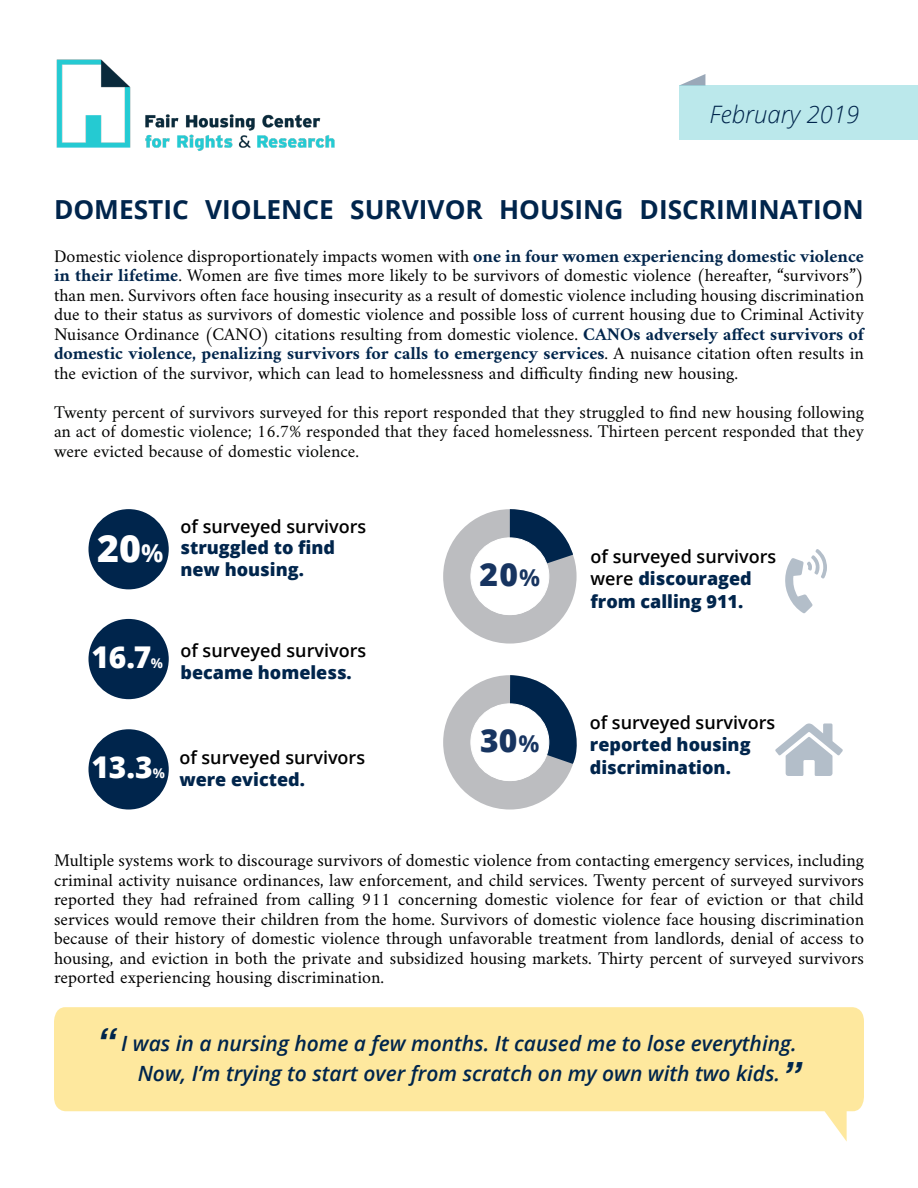
<style>
.page{position:relative;width:918px;height:1188px;background:#fff}
.page>*{position:absolute;margin:0;border:0;box-sizing:border-box;transform-origin:0 0}
.t1{font:800 37.5px "Open Sans";color:#fff}
.t2{font:italic 700 37.5px "Arial";color:#00254c}
.t3{font:italic 700 37.5px "Arial";color:#00274c}
.t4{font:800 31.8px "Open Sans";color:#173460}
.t5{font:800 30px "Open Sans";color:#fff}
.t6{font:700 26.25px "Open Sans";color:#00254c}
.t7{font:italic 300 24px "Open Sans";color:#00254c}
.t8{font:italic 600 21px "Open Sans";color:#00254c}
.t9{font:18px/19.5px "Amiri";color:#000;text-align:justify}
.t10{font:18px/19.5px "Amiri";color:#040503;text-align:justify}
.t11{font:800 18px/22.5px "Open Sans";color:#00254c}
.t12{font:600 18px "Open Sans";color:#000}
.t13{font:700 13.5px "Open Sans";color:#fff}
.s1{font-weight:700;color:#00254c}
.s2{font-weight:700;font-size:24.75px}
.s3{font-weight:700;font-size:23.25px}
.s4{font-weight:600;color:#000}
</style>
<div class="page">
<svg style="left:54px;top:1007px;width:810px;height:135px;fill:#fee89e"></svg>
<div style="left:88px;top:509px;width:81px;height:80px;background:#00254c;border-radius:50%"></div>
<svg style="left:679px;top:74px;width:26px;height:12px"></svg>
<div style="left:679px;top:86px;width:239px;height:54px;background:#bbe8eb"></div>
<img style="left:56px;top:59px;width:279px;height:92px">
<div style="left:88px;top:619px;width:81px;height:80px;background:#00254c;border-radius:50%"></div>
<div style="left:88px;top:729px;width:81px;height:81px;background:#00254c;border-radius:50%"></div>
<svg style="left:457px;top:524px;width:105px;height:105px"></svg>
<div style="left:443px;top:509px;width:134px;height:135px;border:29px solid #bcbdc0;border-radius:50%"></div>
<svg style="left:510px;top:509px;width:63px;height:67px"></svg>
<div style="left:471px;top:538px;width:78px;height:77px;background:#fff;border-radius:50%"></div>
<div style="left:470px;top:537px;width:79px;height:78px;border:1px solid #fff;border-radius:50%"></div>
<svg style="left:457px;top:690px;width:105px;height:105px"></svg>
<div style="left:443px;top:675px;width:134px;height:135px;border:29px solid #bcbdc0;border-radius:50%"></div>
<svg style="left:510px;top:675px;width:67px;height:89px"></svg>
<div style="left:471px;top:704px;width:78px;height:77px;background:#fff;border-radius:50%"></div>
<div style="left:470px;top:703px;width:79px;height:78px;border:1px solid #fff;border-radius:50%"></div>
<p class="t7" style="left:709px;top:98px;width:152px">February 2019</p>
<p class="t6" style="left:54px;top:191px;width:811px">DOMESTIC VIOLENCE SURVIVOR HOUSING DISCRIMINATION</p>
<p class="t9" style="left:54px;top:246px;width:812px">Domestic violence disproportionately impacts women with <span class="s1">one in four women experiencing domestic violence in their lifetime</span>. Women are five times more likely to be survivors of domestic violence (hereafter, “survivors”) than men. Survivors often face housing insecurity as a result of domestic violence including housing discrimination due to their status as survivors of domestic violence and possible loss of current housing due to Criminal Activity Nuisance Ordinance (CANO) citations resulting from domestic violence. <span class="s1">CANOs adversely affect survivors of domestic violence, penalizing survivors for calls to emergency services</span>. A nuisance citation often results in the eviction of the survivor, which can lead to homelessness and difficulty finding new housing.</p>
<p class="t10" style="left:54px;top:402px;width:812px">Twenty percent of survivors surveyed for this report responded that they struggled to find new housing following an act of domestic violence; 16.7% responded that they faced homelessness. Thirteen percent responded that they were evicted because of domestic violence.</p>
<p class="t1" style="left:97px;top:519px;width:68px">20<span class="s2">%</span></p>
<p class="t12" style="left:180px;top:514px;width:187px">of surveyed survivors</p>
<p class="t11" style="left:180px;top:536px;width:156px;line-height:21.6px">struggled to find new housing.</p>
<p class="t5" style="left:91px;top:634px;width:62px">16.7</p>
<p class="t13" style="left:151px;top:654px;width:14px">%</p>
<p class="t12" style="left:180px;top:638px;width:187px">of surveyed survivors</p>
<p class="t11" style="left:180px;top:660px;width:173px">became homeless.</p>
<p class="t5" style="left:91px;top:745px;width:63px">13.3</p>
<p class="t13" style="left:153px;top:764px;width:14px">%</p>
<p class="t12" style="left:179px;top:745px;width:187px">of surveyed survivors</p>
<p class="t11" style="left:179px;top:767px;width:127px">were evicted.</p>
<p class="t4" style="left:479px;top:550px;width:62px">20<span class="s3">%</span></p>
<p class="t4" style="left:480px;top:716px;width:61px">30<span class="s3">%</span></p>
<p class="t11" style="left:590px;top:544px;width:187px"><span class="s4">of surveyed survivors were</span> discouraged from calling 911.</p>
<p class="t11" style="left:590px;top:710px;width:187px"><span class="s4">of surveyed survivors </span>reported housing discrimination.</p>
<p class="t9" style="left:54px;top:850px;width:812px">Multiple systems work to discourage survivors of domestic violence from contacting emergency services, including criminal activity nuisance ordinances, law enforcement, and child services. Twenty percent of surveyed survivors reported they had refrained from calling 911 concerning domestic violence for fear of eviction or that child services would remove their children from the home. Survivors of domestic violence face housing discrimination because of their history of domestic violence through unfavorable treatment from landlords, denial of access to housing, and eviction in both the private and subsidized housing markets. Thirty percent of surveyed survivors reported experiencing housing discrimination.</p>
<p class="t2" style="left:96px;top:1017px;width:20px">“</p>
<p class="t8" style="left:121px;top:1029px;width:677px">I was in a nursing home a few months. It caused me to lose everything.</p>
<p class="t8" style="left:138px;top:1059px;width:644px">Now, I’m trying to start over from scratch on my own with two kids.</p>
<p class="t3" style="left:782px;top:1051px;width:20px">”</p>
</div>
